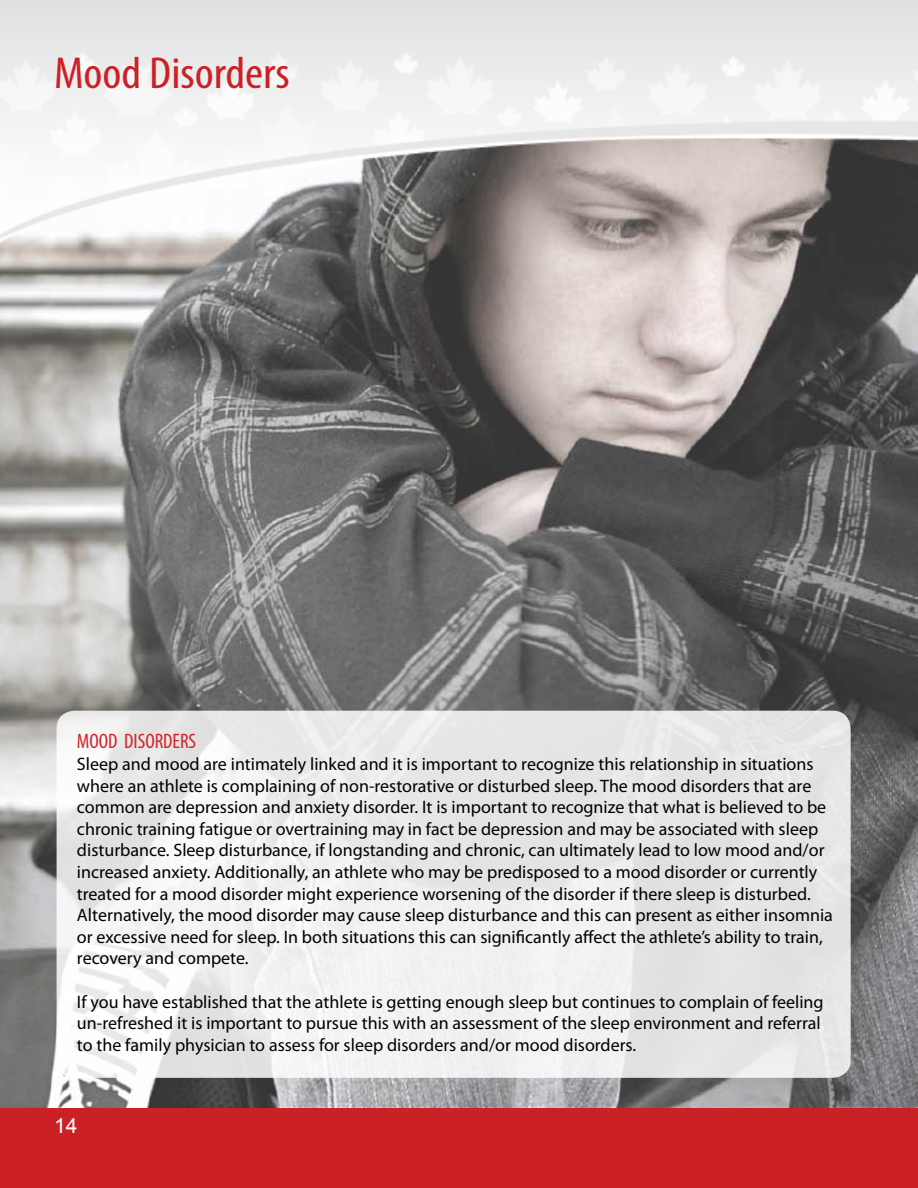
<style>
.page{position:relative;width:918px;height:1188px;background:#fff}
.page>*{position:absolute;margin:0;border:0;box-sizing:border-box;transform-origin:0 0}
.t1{font:condensed 45px "Myriad Pro";color:#cc2027;scale:1.1 1}
.t2{font:condensed 21px "Myriad Pro";color:#d2232a}
.t3{font:21px "Arial";color:#fff}
.t4{font:18px/21.6px "Myriad Pro";color:#000}
</style>
<div class="page">
<div style="left:0;top:1108px;width:918px;height:80px;background:#cc2027"></div>
<img style="left:0;top:372px;width:918px;height:736px">
<svg style="left:57px;top:711px;width:794px;height:367px;fill:#eaeaea"></svg>
<img style="left:0;top:0;width:918px;height:372px">
<h1 class="t1" style="left:54px;top:46px;width:216px">Mood Disorders</h1>
<p class="t2" style="left:77px;top:729px;width:121px">MOOD DISORDERS</p>
<p class="t4" style="left:77px;top:753px;width:758px">Sleep and mood are intimately linked and it is important to recognize this relationship in situations where an athlete is complaining of non-restorative or disturbed sleep. The mood disorders that are common are depression and anxiety disorder. It is important to recognize that what is believed to be chronic training fatigue or overtraining may in fact be depression and may be associated with sleep disturbance. Sleep disturbance, if longstanding and chronic, can ultimately lead to low mood and/or increased anxiety. Additionally, an athlete who may be predisposed to a mood disorder or currently treated for a mood disorder might experience worsening of the disorder if there sleep is disturbed.<br>Alternatively, the mood disorder may cause sleep disturbance and this can present as either insomnia or excessive need for sleep. In both situations this can significantly affect the athlete’s ability to train, recovery and compete.</p>
<p class="t4" style="left:77px;top:991px;width:748px">If you have established that the athlete is getting enough sleep but continues to complain of feeling un-refreshed it is important to pursue this with an assessment of the sleep environment and referral to the family physician to assess for sleep disorders and/or mood disorders.</p>
<p class="t3" style="left:54px;top:1112px;width:25px">14</p>
</div>
